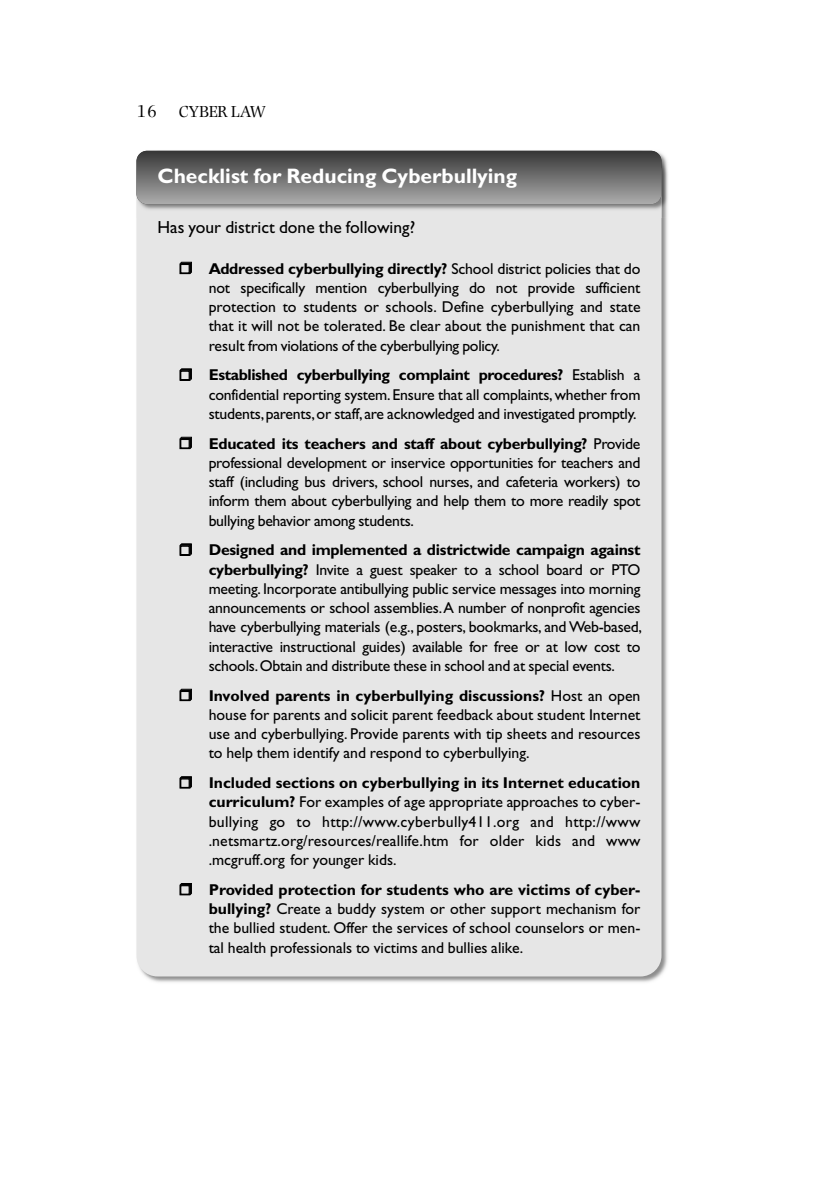
<style>
.page{position:relative;width:819px;height:1197px;background:#fff}
.page>*{position:absolute;margin:0;border:0;box-sizing:border-box;transform-origin:0 0}
.t1{font:700 21px "Gill Sans";color:#fff}
.t2{font:17.5px "Gill Sans";color:#000}
.t3{font:17.5px "Photina";color:#000}
.t4{font:16.62px "Photina";color:#000}
.t5{font:15.75px/19.2px "Gill Sans";letter-spacing:-.015em;color:#000;text-align:justify}
.s1{font-weight:700}
</style>
<div class="page">
<div style="left:136px;top:151px;width:526px;height:825px;background:#e6e6e6;border-radius:21px"></div>
<img style="left:145px;top:150px;width:523px;height:68px">
<img style="left:138px;top:151px;width:524px;height:67px">
<div style="left:136px;top:151px;width:526px;height:53px;background:linear-gradient(to bottom,#373737,#acacac);border-radius:10px"></div>
<p class="t3" style="left:136px;top:105px;width:22px">16</p>
<p class="t4" style="left:179px;top:106px;width:88px">CYBER LAW</p>
<p class="t1" style="left:158px;top:168px;width:361px">Checklist for Reducing Cyberbullying</p>
<p class="t2" style="left:158px;top:221px;width:259px">Has your district done the following?</p>
<p class="t5" style="left:209px;top:260px;width:433px"><span class="s1">Addressed cyberbullying directly?</span> School district policies that do not specifically mention cyberbullying do not provide sufficient protection to students or schools. Define cyberbullying and state that it will not be tolerated. Be clear about the punishment that can result from violations of the cyberbullying policy.</p>
<p class="t5" style="left:209px;top:367px;width:433px"><span class="s1">Established cyberbullying complaint procedures?</span> Establish a confidential reporting system. Ensure that all complaints,whether from students,parents,or staff,are acknowledged and investigated promptly.</p>
<p class="t5" style="left:209px;top:435px;width:433px"><span class="s1">Educated its teachers and staff about cyberbullying?</span> Provide professional development or inservice opportunities for teachers and staff (including bus drivers, school nurses, and cafeteria workers) to inform them about cyberbullying and help them to more readily spot bullying behavior among students.</p>
<p class="t5" style="left:209px;top:542px;width:435px"><span class="s1">Designed and implemented a districtwide campaign against cyberbullying?</span> Invite a guest speaker to a school board or PTO meeting. Incorporate antibullying public service messages into morning announcements or school assemblies.A number of nonprofit agencies have cyberbullying materials (e.g., posters, bookmarks, and Web-based, interactive instructional guides) available for free or at low cost to schools.Obtain and distribute these in school and at special events.</p>
<p class="t5" style="left:209px;top:687px;width:433px"><span class="s1">Involved parents in cyberbullying discussions?</span> Host an open house for parents and solicit parent feedback about student Internet use and cyberbullying. Provide parents with tip sheets and resources to help them identify and respond to cyberbullying.</p>
<p class="t5" style="left:209px;top:775px;width:433px"><span class="s1">Included sections on cyberbullying in its Internet education curriculum?</span> For examples of age appropriate approaches to cyber&shy;bullying go to http://www.cyberbully411.org and http://www .netsmartz.org/resources/reallife.htm for older kids and www .mcgruff.org for younger kids.</p>
<p class="t5" style="left:209px;top:881px;width:433px"><span class="s1">Provided protection for students who are victims of cyber&shy;bullying?</span> Create a buddy system or other support mechanism for the bullied student. Offer the services of school counselors or men&shy;tal health professionals to victims and bullies alike.</p>
</div>
